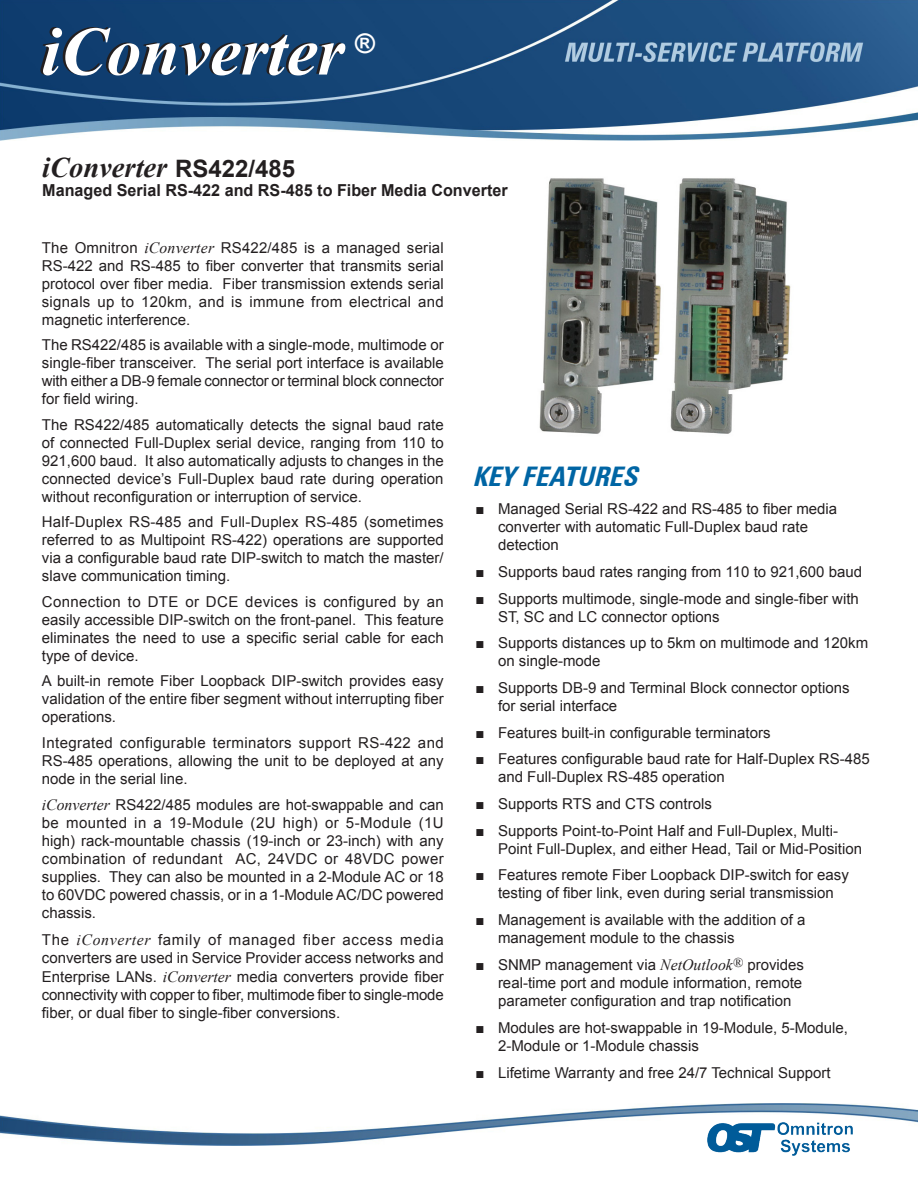
<style>
.page{position:relative;width:918px;height:1188px;background:#fff}
.page>*{position:absolute;margin:0;border:0;box-sizing:border-box;transform-origin:0 0}
.t1{font:italic 700 69px "Times New Roman";color:#fff}
.t2{font:italic 700 28.5px "Times New Roman";color:#231f20}
.t3{font:italic 700 condensed 27px "Zurich BT";color:#0065a4}
.t4{font:italic 700 27px "Arial";color:#fff}
.t5{font:700 16.5px "Arial";color:#231f20}
.Omnitron_Body_Text{font:15px/18px "Arial";color:#231f20;text-align:justify}
.s1{font-family:"Arial";font-style:normal;font-size:24px}
.s2{font-family:"Times New Roman";font-style:italic;font-size:15.75px}
</style>
<div class="page">
<img style="left:0;top:1103px;width:918px;height:42px">
<img style="left:0;top:0;width:918px;height:141px">
<img style="left:708px;top:1123px;width:145px;height:33px">
<img style="left:539px;top:178px;width:252px;height:256px">
<p class="t1" style="left:42px;top:3px;width:304px">iConverter</p>
<p class="t4" style="left:354px;top:25px;width:21px">®</p>
<p class="t2" style="left:42px;top:147px;width:254px">iConverter <span class="s1">RS422/485</span></p>
<p class="t5" style="left:42px;top:179px;width:467px">Managed Serial RS-422 and RS-485 to Fiber Media Converter</p>
<p class="Omnitron_Body_Text" style="left:42px;top:238px;width:403px">The Omnitron <span class="s2">iConverter</span> RS422/485 is a managed serial RS-422 and RS-485 to fiber converter that transmits serial protocol over fiber media. Fiber transmission extends serial signals up to 120km, and is immune from electrical and magnetic interference.</p>
<p class="Omnitron_Body_Text" style="left:42px;top:336px;width:403px">The RS422/485 is available with a single-mode, multimode or single-fiber transceiver. The serial port interface is available with either a DB-9 female connector or terminal block connector for field wiring.</p>
<p class="Omnitron_Body_Text" style="left:42px;top:416px;width:403px">The RS422/485 automatically detects the signal baud rate of connected Full-Duplex serial device, ranging from 110 to 921,600 baud. It also automatically adjusts to changes in the connected device’s Full-Duplex baud rate during operation without reconfiguration or interruption of service.</p>
<p class="Omnitron_Body_Text" style="left:42px;top:513px;width:403px">Half-Duplex RS-485 and Full-Duplex RS-485 (sometimes referred to as Multipoint RS-422) operations are supported via a configurable baud rate DIP-switch to match the master/ slave communication timing.</p>
<p class="Omnitron_Body_Text" style="left:42px;top:593px;width:403px">Connection to DTE or DCE devices is configured by an easily accessible DIP-switch on the front-panel. This feature eliminates the need to use a specific serial cable for each type of device.</p>
<p class="Omnitron_Body_Text" style="left:42px;top:672px;width:403px">A built-in remote Fiber Loopback DIP-switch provides easy validation of the entire fiber segment without interrupting fiber operations.</p>
<p class="Omnitron_Body_Text" style="left:42px;top:734px;width:403px">Integrated configurable terminators support RS-422 and RS-485 operations, allowing the unit to be deployed at any node in the serial line.</p>
<p class="Omnitron_Body_Text" style="left:42px;top:796px;width:403px"><span class="s2">iConverter</span> RS422/485 modules are hot-swappable and can be mounted in a 19-Module (2U high) or 5-Module (1U high) rack-mountable chassis (19-inch or 23-inch) with any combination of redundant AC, 24VDC or 48VDC power supplies. They can also be mounted in a 2-Module AC or 18 to 60VDC powered chassis, or in a 1-Module AC/DC powered chassis.</p>
<p class="Omnitron_Body_Text" style="left:42px;top:931px;width:403px">The <span class="s2">iConverter</span> family of managed fiber access media converters are used in Service Provider access networks and Enterprise LANs. <span class="s2">iConverter</span> media converters provide fiber connectivity with copper to fiber, multimode fiber to single-mode fiber, or dual fiber to single-fiber conversions.</p>
<p class="t3" style="left:472px;top:460px;width:174px">KEYFEATURES</p>
<p class="Omnitron_Body_Text" style="left:498px;top:500px;width:341px;text-align:left;text-indent:-23px">■ Managed Serial RS-422 and RS-485 to fiber media converter with automatic Full-Duplex baud rate detection</p>
<p class="Omnitron_Body_Text" style="left:475px;top:563px;width:388px">■ Supports baud rates ranging from 110 to 921,600 baud</p>
<p class="Omnitron_Body_Text" style="left:498px;top:590px;width:362px;text-indent:-23px">■ Supports multimode, single-mode and single-fiber with<br>ST, SC and LC connector options</p>
<p class="Omnitron_Body_Text" style="left:498px;top:634px;width:372px;text-indent:-23px">■ Supports distances up to 5km on multimode and 120km on single-mode</p>
<p class="Omnitron_Body_Text" style="left:498px;top:679px;width:353px;text-indent:-23px">■ Supports DB-9 and Terminal Block connector options for serial interface</p>
<p class="Omnitron_Body_Text" style="left:475px;top:724px;width:297px">■ Features built-in configurable terminators</p>
<p class="Omnitron_Body_Text" style="left:498px;top:750px;width:373px;text-indent:-23px">■ Features configurable baud rate for Half-Duplex RS-485 and Full-Duplex RS-485 operation</p>
<p class="Omnitron_Body_Text" style="left:475px;top:795px;width:238px">■ Supports RTS and CTS controls</p>
<p class="Omnitron_Body_Text" style="left:498px;top:821px;width:366px;text-indent:-23px">■ Supports Point-to-Point Half and Full-Duplex, Multi-<br>Point Full-Duplex, and either Head, Tail or Mid-Position</p>
<p class="Omnitron_Body_Text" style="left:475px;top:866px;width:375px;text-align:center">■ Features remote Fiber Loopback DIP-switch for easy testing of fiber link, even during serial transmission</p>
<p class="Omnitron_Body_Text" style="left:498px;top:911px;width:309px;text-indent:-23px">■ Management is available with the addition of a management module to the chassis</p>
<p class="Omnitron_Body_Text" style="left:498px;top:956px;width:308px;text-indent:-23px">■ SNMP management via <span class="s2">NetOutlook</span><sup>®</sup> provides real-time port and module information, remote parameter configuration and trap notification</p>
<p class="Omnitron_Body_Text" style="left:498px;top:1019px;width:352px;text-indent:-23px">■ Modules are hot-swappable in 19-Module, 5-Module,<br>2-Module or 1-Module chassis</p>
<p class="Omnitron_Body_Text" style="left:475px;top:1064px;width:357px">■ Lifetime Warranty and free 24/7 Technical Support</p>
</div>
